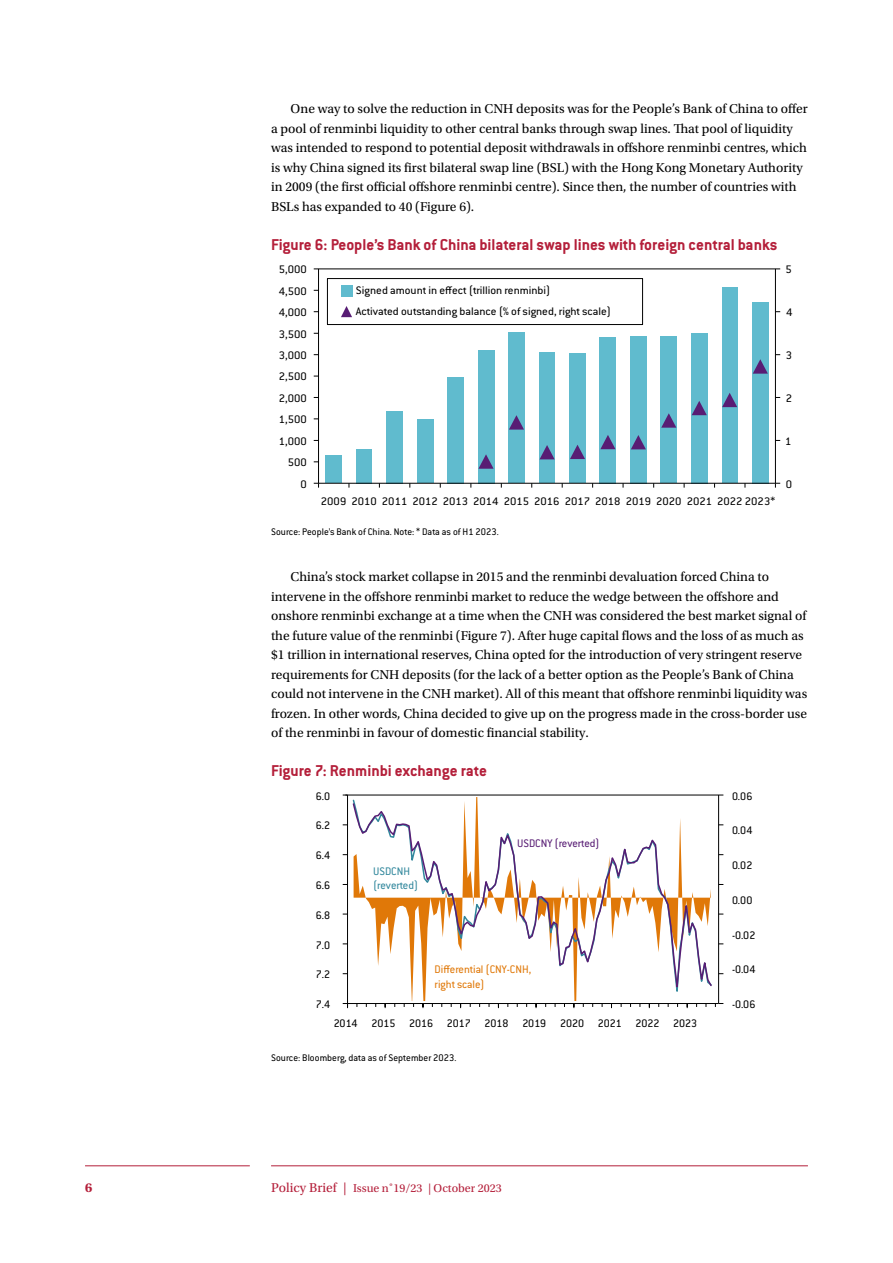
<style>
.page{position:relative;width:893px;height:1263px;background:#fff}
.page>*{position:absolute;margin:0;border:0;box-sizing:border-box;transform-origin:0 0}
.t1{font:700 17.25px "Conduit ITC Std";color:#b41f3a}
.t2{font:13.5px/19.5px "Utopia Std";color:#000}
.t3{font:700 13.5px "Utopia Std";color:#b41f3a}
.t4{font:12px/21px "Conduit ITC";color:#000;scale:1.05 1}
.t5{font:12px "Conduit ITC";color:#000}
.t6{font:12px "Utopia Std";color:#b41f3a}
.t7{font:12px/14.4px "Conduit ITC";color:#e07808}
.t8{font:12px/14.4px "Conduit ITC";letter-spacing:-.005em;color:#31879c}
.t9{font:12px "Conduit ITC";letter-spacing:-.005em;color:#581d74}
.t10{font:10.5px "Conduit ITC";letter-spacing:.005em;color:#000}
.s1{font-size:13.5px}
</style>
<div class="page">
<hr style="left:85px;top:1165px;width:165px;height:1px;background:#b41f3a">
<hr style="left:271px;top:1165px;width:537px;height:1px;background:#b41f3a">
<div style="left:325px;top:455px;width:17px;height:28px;background:#60bbce"></div>
<div style="left:356px;top:449px;width:16px;height:34px;background:#60bbce"></div>
<div style="left:387px;top:411px;width:16px;height:72px;background:#60bbce"></div>
<div style="left:417px;top:420px;width:16px;height:63px;background:#60bbce"></div>
<div style="left:447px;top:377px;width:17px;height:106px;background:#60bbce"></div>
<div style="left:478px;top:350px;width:16px;height:133px;background:#60bbce"></div>
<div style="left:508px;top:333px;width:17px;height:150px;background:#60bbce"></div>
<div style="left:539px;top:352px;width:16px;height:131px;background:#60bbce"></div>
<div style="left:569px;top:354px;width:17px;height:129px;background:#60bbce"></div>
<div style="left:600px;top:337px;width:16px;height:146px;background:#60bbce"></div>
<div style="left:630px;top:336px;width:16px;height:147px;background:#60bbce"></div>
<div style="left:661px;top:337px;width:16px;height:146px;background:#60bbce"></div>
<div style="left:691px;top:333px;width:16px;height:150px;background:#60bbce"></div>
<div style="left:722px;top:287px;width:16px;height:196px;background:#60bbce"></div>
<div style="left:752px;top:302px;width:16px;height:181px;background:#60bbce"></div>
<hr style="left:775px;top:269px;width:1px;height:214px;background:#000">
<hr style="left:318px;top:269px;width:1px;height:214px;background:#000">
<hr style="left:314px;top:269px;width:466px;height:1px;background:#000">
<hr style="left:319px;top:483px;width:456px;height:1px;background:#000">
<svg style="left:478px;top:454px;width:16px;height:15px"></svg>
<svg style="left:509px;top:415px;width:15px;height:15px"></svg>
<svg style="left:539px;top:445px;width:16px;height:14px"></svg>
<svg style="left:570px;top:445px;width:15px;height:14px"></svg>
<svg style="left:600px;top:435px;width:15px;height:14px"></svg>
<svg style="left:631px;top:435px;width:15px;height:14px"></svg>
<svg style="left:661px;top:413px;width:15px;height:15px"></svg>
<svg style="left:692px;top:401px;width:15px;height:14px"></svg>
<svg style="left:722px;top:393px;width:15px;height:14px"></svg>
<svg style="left:753px;top:359px;width:15px;height:15px"></svg>
<div style="left:327px;top:278px;width:316px;height:47px;border:1px solid #000"></div>
<div style="left:341px;top:285px;width:11px;height:11px;background:#60bbce"></div>
<svg style="left:341px;top:306px;width:11px;height:11px"></svg>
<hr style="left:718px;top:795px;width:1px;height:208px;background:#000">
<hr style="left:347px;top:795px;width:1px;height:208px;background:#000">
<hr style="left:345px;top:795px;width:378px;height:1px;background:#000">
<hr style="left:348px;top:1003px;width:371px;height:1px;background:#000">
<hr style="left:352px;top:797px;width:361px;height:1px;background:#000">
<svg style="left:718px;top:824px;width:5px;height:6px"></svg>
<svg style="left:715px;top:1000px;width:8px;height:7px"></svg>
<svg style="left:352px;top:802px;width:360px;height:199px"></svg>
<p class="t2" style="left:271px;top:99px;width:538px;text-indent:19px">One way to solve the reduction in CNH deposits was for the People’s Bank of China to offer a pool of renminbi liquidity to other central banks through swap lines. That pool of liquidity was intended to respond to potential deposit withdrawals in offshore renminbi centres, which is why China signed its first bilateral swap line (BSL) with the Hong Kong Monetary Authority in 2009 (the first official offshore renminbi centre). Since then, the number of countries with BSLs has expanded to 40 (Figure 6).</p>
<p class="t1" style="left:271px;top:234px;width:508px">Figure 6: People’s Bank of China bilateral swap lines with foreign central banks</p>
<p class="t4" style="left:279px;top:259px;width:28px">5,000</p>
<p class="t4" style="left:279px;top:280px;width:28px">4,500</p>
<p class="t4" style="left:279px;top:301px;width:28px">4,000</p>
<p class="t4" style="left:279px;top:323px;width:28px">3,500</p>
<p class="t4" style="left:279px;top:344px;width:28px">3,000</p>
<p class="t4" style="left:279px;top:366px;width:28px">2,500</p>
<p class="t4" style="left:279px;top:387px;width:28px">2,000</p>
<p class="t4" style="left:279px;top:409px;width:28px">1,500</p>
<p class="t4" style="left:279px;top:430px;width:28px">1,000</p>
<p class="t4" style="left:288px;top:451px;width:20px">500</p>
<p class="t4" style="left:300px;top:473px;width:8px">0</p>
<p class="t4" style="left:356px;top:280px;width:245px">Signed amount in effect (trillion renminbi)<br>Activated outstanding balance (% of signed, right scale)</p>
<p class="t4" style="left:786px;top:259px;width:8px">5</p>
<p class="t4" style="left:786px;top:301px;width:8px">4</p>
<p class="t4" style="left:786px;top:344px;width:8px">3</p>
<p class="t4" style="left:786px;top:387px;width:8px">2</p>
<p class="t4" style="left:785px;top:430px;width:8px">1</p>
<p class="t4" style="left:321px;top:491px;width:434px">2009 2010 2011 2012 2013 2014 2015 2016 2017 2018 2019 2020 2021 2022 2023*</p>
<p class="t4" style="left:786px;top:473px;width:8px">0</p>
<p class="t10" style="left:271px;top:525px;width:229px">Source: People’s Bank of China. Note: * Data as of H1 2023.</p>
<p class="t2" style="left:271px;top:567px;width:538px;text-indent:19px">China’s stock market collapse in 2015 and the renminbi devaluation forced China to intervene in the offshore renminbi market to reduce the wedge between the offshore and onshore renminbi exchange at a time when the CNH was considered the best market signal of the future value of the renminbi (Figure 7). After huge capital flows and the loss of as much as $1 trillion in international reserves, China opted for the introduction of very stringent reserve requirements for CNH deposits (for the lack of a better option as the People’s Bank of China could not intervene in the CNH market). All of this meant that offshore renminbi liquidity was frozen. In other words, China decided to give up on the progress made in the cross-border use of the renminbi in favour of domestic financial stability.</p>
<p class="t1" style="left:271px;top:760px;width:217px">Figure 7: Renminbi exchange rate</p>
<p class="t5" style="left:316px;top:789px;width:16px">6.0</p>
<p class="t5" style="left:732px;top:789px;width:22px">0.06</p>
<p class="t5" style="left:316px;top:818px;width:16px">6.2</p>
<p class="t5" style="left:316px;top:848px;width:16px">6.4</p>
<p class="t5" style="left:316px;top:878px;width:16px">6.6</p>
<p class="t5" style="left:316px;top:908px;width:16px">6.8</p>
<p class="t5" style="left:316px;top:937px;width:16px">7.0</p>
<p class="t5" style="left:316px;top:967px;width:16px">7.2</p>
<p class="t5" style="left:316px;top:997px;width:16px">7.4</p>
<p class="t5" style="left:334px;top:1016px;width:365px">2014 2015 2016 2017 2018 2019 2020 2021 2022 2023</p>
<p class="t5" style="left:732px;top:823px;width:22px">0.04</p>
<p class="t9" style="left:517px;top:835px;width:84px">USDCNY (reverted)</p>
<p class="t5" style="left:732px;top:858px;width:22px">0.02</p>
<p class="t8" style="left:373px;top:863px;width:47px">USDCNH (reverted)</p>
<p class="t5" style="left:732px;top:893px;width:22px">0.00</p>
<p class="t5" style="left:732px;top:928px;width:25px">-0.02</p>
<p class="t7" style="left:435px;top:962px;width:98px">Differential (CNY-CNH, right scale)</p>
<p class="t5" style="left:732px;top:962px;width:25px">-0.04</p>
<p class="t5" style="left:732px;top:997px;width:25px">-0.06</p>
<p class="t10" style="left:271px;top:1051px;width:187px">Source: Bloomberg, data as of September 2023.</p>
<p class="t3" style="left:85px;top:1179px;width:9px">6</p>
<p class="t6" style="left:271px;top:1181px;width:232px"><span class="s1">Policy Brief |</span> Issue n˚19/23 | October 2023</p>
</div>
